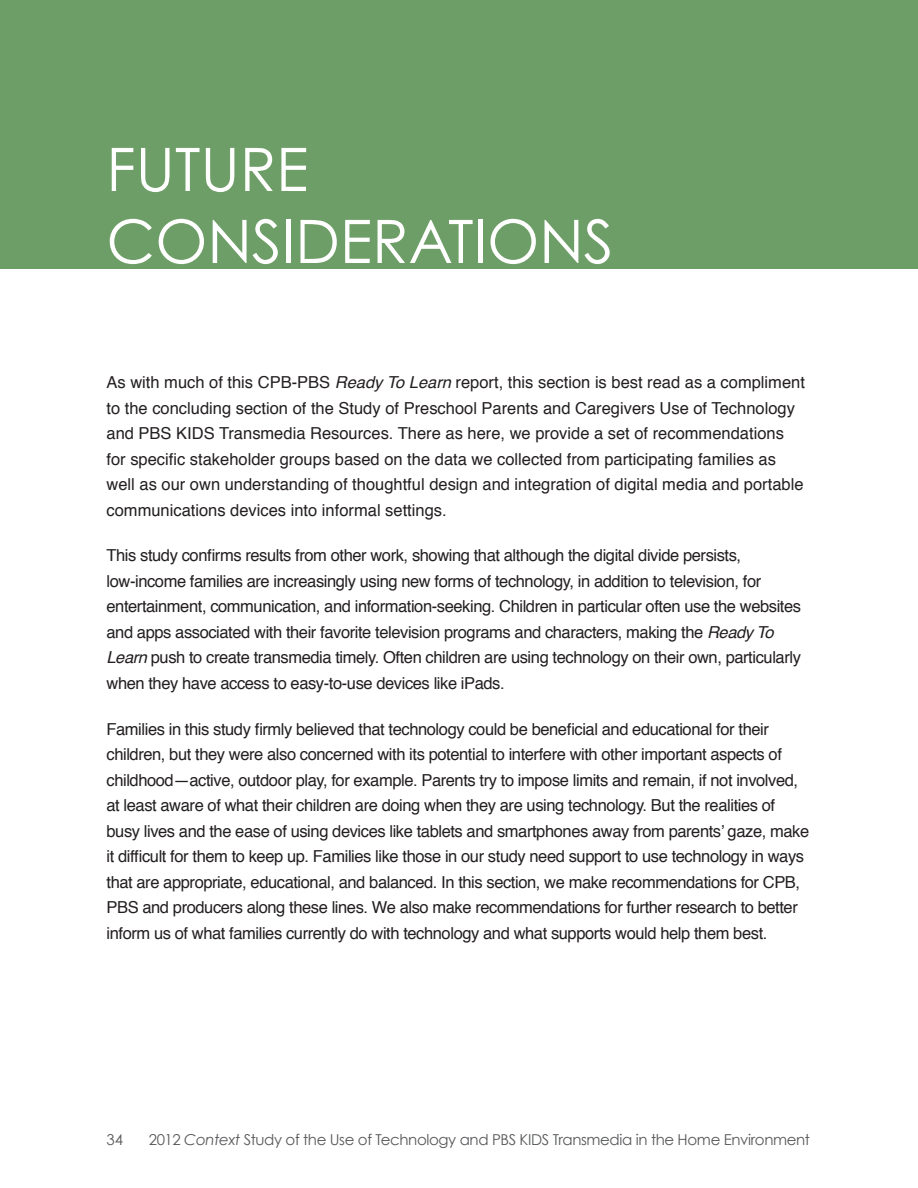
<style>
.page{position:relative;width:918px;height:1188px;background:#fff}
.page>*{position:absolute;margin:0;border:0;box-sizing:border-box;transform-origin:0 0}
.Heading_1{font:60px/72px "Century Gothic";color:#fff}
.Body{font:16.5px/25.5px "Helvetica";letter-spacing:-.025em;color:#231f20}
.Body-2{font:16.5px/25.5px "Helvetica";color:#231f20}
.t1{font:15px "Century Gothic";letter-spacing:-.025em;color:#57585a}
.s1{font-style:italic}
</style>
<div class="page">
<div style="left:0;top:0;width:918px;height:269px;background:#6e9e67"></div>
<p class="Heading_1" style="left:106px;top:132px;width:509px">FUTURE<br>CONSIDERATIONS</p>
<p class="Body-2" style="left:106px;top:370px;width:700px">As with much of this CPB-PBS <span class="s1">Ready To Learn</span> report, this section is best read as a compliment to the concluding section of the Study of Preschool Parents and Caregivers Use of Technology and PBS KIDS Transmedia Resources. There as here, we provide a set of recommendations for specific stakeholder groups based on the data we collected from participating families as well as our own understanding of thoughtful design and integration of digital media and portable communications devices into informal settings.</p>
<p class="Body" style="left:106px;top:543px;width:696px">This study confirms results from other work, showing that although the digital divide persists, low-income families are increasingly using new forms of technology, in addition to television, for entertainment, communication, and information-seeking. Children in particular often use the websites and apps associated with their favorite television programs and characters, making the <span class="s1">Ready To Learn</span> push to create transmedia timely. Often children are using technology on their own, particularly when they have access to easy-to-use devices like iPads.</p>
<p class="Body" style="left:106px;top:717px;width:704px">Families in this study firmly believed that technology could be beneficial and educational for their children, but they were also concerned with its potential to interfere with other important aspects of childhood—active, outdoor play, for example. Parents try to impose limits and remain, if not involved, at least aware of what their children are doing when they are using technology. But the realities of busy lives and the ease of using devices like tablets and smartphones away from parents’ gaze, make it difficult for them to keep up. Families like those in our study need support to use technology in ways that are appropriate, educational, and balanced. In this section, we make recommendations for CPB, PBS and producers along these lines. We also make recommendations for further research to better inform us of what families currently do with technology and what supports would help them best.</p>
<p class="t1" style="left:106px;top:1130px;width:18px">34</p>
<p class="t1" style="left:149px;top:1130px;width:663px">2012 <span class="s1">Context</span> Study of the Use of Technology and PBS KIDS Transmedia in the Home Environment</p>
</div>
